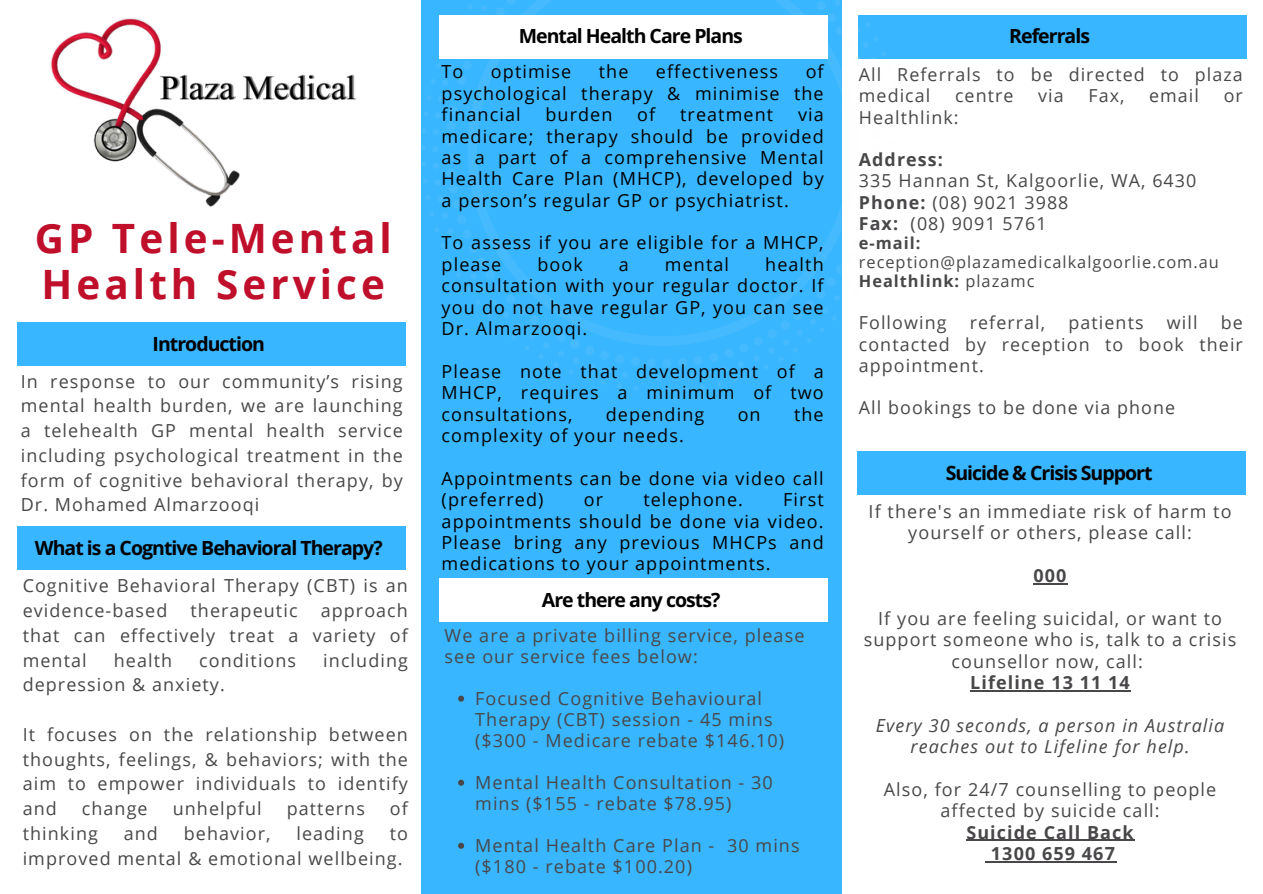
<style>
.page{position:relative;width:1263px;height:894px;background:#fff}
.page>*{position:absolute;margin:0;border:0;box-sizing:border-box;transform-origin:0 0}
.t1{font:700 40.5px/46.2px "Open Sans";letter-spacing:.1em;color:#bf0f2b}
.t2{font:700 19.5px "Open Sans";letter-spacing:-.05em;color:#000}
.t3{font:18px/24.8px "Open Sans";letter-spacing:.06em;color:#494749}
.t4{font:18px/21.3px "Open Sans";letter-spacing:.06em;color:#000;text-align:justify}
.t5{font:italic 18px/21.3px "Open Sans";letter-spacing:.06em;color:#494749;text-align:center}
.t6{font:700 18px "Open Sans";color:#494749}
.t7{font:17.85px/21.3px "Open Sans";letter-spacing:.06em;color:#494749}
.t8{font:700 17.85px "Open Sans";letter-spacing:.06em;color:#494749}
.t9{font:16.35px/19px "Open Sans";letter-spacing:.06em;color:#494749}
.t10{font:700 16.35px "Open Sans";color:#494749}
.s1{font-weight:700}
</style>
<div class="page">
<div style="left:421px;top:0;width:421px;height:893px;background:#38b6ff"></div>
<div style="left:859px;top:15px;width:388px;height:43px;background:#38b6ff"></div>
<hr style="left:1034px;top:583px;width:34px;height:1px;background:#494749">
<hr style="left:970px;top:689px;width:161px;height:2px;background:#494749">
<hr style="left:966px;top:839px;width:169px;height:1px;background:#494749">
<hr style="left:991px;top:860px;width:125px;height:2px;background:#494749">
<svg style="left:421px;top:0;width:485px;height:392px"></svg>
<img style="left:50px;top:18px;width:307px;height:189px">
<div style="left:858px;top:451px;width:388px;height:44px;background:#38b6ff"></div>
<div style="left:440px;top:577px;width:388px;height:44px;background:#fff"></div>
<div style="left:440px;top:15px;width:388px;height:43px;background:#fff"></div>
<div style="left:17px;top:526px;width:389px;height:44px;background:#38b6ff"></div>
<svg style="left:458px;top:695px;width:6px;height:6px"></svg>
<svg style="left:458px;top:779px;width:6px;height:6px"></svg>
<svg style="left:458px;top:842px;width:6px;height:6px"></svg>
<div style="left:17px;top:322px;width:389px;height:44px;background:#38b6ff"></div>
<h3 class="t1" style="left:35px;top:214px;width:359px">GP Tele-Mental<br>Health Service</h3>
<h2 class="t2" style="left:153px;top:330px;width:114px">Introduction</h2>
<p class="t3" style="left:21px;top:368px;width:383px;text-align:justify">In response to our community’s rising mental health burden, we are launching a telehealth GP mental health service including psychological treatment in the form of cognitive behavioral therapy, by Dr. Mohamed Almarzooqi</p>
<p class="t2" style="left:35px;top:534px;width:349px">What is a Cogntive Behavioral Therapy?</p>
<p class="t3" style="left:23px;top:572px;width:387px">Cognitive Behavioral Therapy (CBT) is an evidence-based</p>
<p class="t3" style="left:23px;top:597px;width:387px;text-align:justify;text-indent:298px">approach that can effectively treat a variety of mental</p>
<p class="t3" style="left:191px;top:597px;width:109px">therapeutic</p>
<p class="t3" style="left:114px;top:647px;width:60px">health</p>
<p class="t3" style="left:199px;top:647px;width:98px">conditions</p>
<p class="t3" style="left:323px;top:647px;width:86px">including</p>
<p class="t3" style="left:23px;top:671px;width:204px">depression &amp; anxiety.</p>
<p class="t3" style="left:23px;top:721px;width:387px;text-align:justify">It focuses on the relationship between thoughts, feelings, &amp; behaviors; with the aim to empower individuals to identify and</p>
<p class="t3" style="left:82px;top:795px;width:67px">change</p>
<p class="t3" style="left:173px;top:795px;width:90px">unhelpful</p>
<p class="t3" style="left:287px;top:795px;width:80px">patterns</p>
<p class="t3" style="left:390px;top:795px;width:19px">of</p>
<p class="t3" style="left:23px;top:820px;width:77px">thinking</p>
<p class="t3" style="left:124px;top:820px;width:36px">and</p>
<p class="t3" style="left:184px;top:820px;width:88px">behavior,</p>
<p class="t3" style="left:296px;top:820px;width:69px">leading</p>
<p class="t3" style="left:23px;top:820px;width:387px;text-align:right">to<br>improved mental &amp; emotional wellbeing.</p>
<p class="t2" style="left:519px;top:23px;width:226px">Mental Health Care Plans</p>
<p class="t4" style="left:442px;top:61px;width:23px">To</p>
<p class="t4" style="left:491px;top:61px;width:82px">optimise</p>
<p class="t4" style="left:599px;top:61px;width:31px">the</p>
<p class="t4" style="left:656px;top:61px;width:124px">effectiveness</p>
<p class="t4" style="left:442px;top:61px;width:384px;text-indent:364px">of psychological therapy &amp; minimise the financial</p>
<p class="t4" style="left:545px;top:103px;width:68px">burden</p>
<p class="t4" style="left:637px;top:103px;width:20px">of</p>
<p class="t4" style="left:680px;top:103px;width:95px">treatment</p>
<p class="t4" style="left:442px;top:103px;width:384px;text-indent:356px">via medicare; therapy should be provided as a part of a comprehensive Mental Health Care Plan (MHCP), developed by a person’s regular GP or psychiatrist.</p>
<h3 class="t4" style="left:442px;top:232px;width:384px">To assess if you are eligible for a MHCP, please</h3>
<h3 class="t4" style="left:442px;top:253px;width:384px;text-indent:324px">health consultation with your regular doctor. If you do not have regular GP, you can see Dr. Almarzooqi.</h3>
<h3 class="t4" style="left:442px;top:360px;width:384px">Please note that development of a MHCP, requires a minimum of two consultations,</h3>
<h3 class="t4" style="left:537px;top:253px;width:47px">book</h3>
<h3 class="t4" style="left:619px;top:253px;width:12px">a</h3>
<h3 class="t4" style="left:665px;top:253px;width:66px">mental</h3>
<h3 class="t4" style="left:606px;top:403px;width:100px">depending</h3>
<h3 class="t4" style="left:738px;top:403px;width:24px">on</h3>
<h3 class="t4" style="left:794px;top:403px;width:31px">the</h3>
<h3 class="t4" style="left:442px;top:424px;width:244px">complexity of your needs.</h3>
<h1 class="t4" style="left:442px;top:467px;width:384px">Appointments can be done via video call (preferred)</h1>
<h1 class="t4" style="left:584px;top:488px;width:21px">or</h1>
<h1 class="t4" style="left:643px;top:488px;width:101px">telephone.</h1>
<h1 class="t4" style="left:442px;top:488px;width:384px;text-indent:342px">First appointments should be done via video.<br>Please bring any previous MHCPs and medications to your appointments.</h1>
<p class="t2" style="left:542px;top:585px;width:180px">Are there any costs?</p>
<h2 class="t3" style="left:445px;top:624px;width:361px;line-height:21px">We are a private billing service, please see our service fees below:</h2>
<h3 class="t3" style="left:475px;top:687px;width:311px;line-height:21px">Focused Cognitive Behavioural<br>Therapy (CBT) session - 45 mins ($300 - Medicare rebate $146.10)</h3>
<p class="t3" style="left:475px;top:771px;width:299px;line-height:21px">Mental Health Consultation - 30 mins ($155 - rebate $78.95)</p>
<p class="t3" style="left:475px;top:834px;width:326px;line-height:21px">Mental Health Care Plan - 30 mins ($180 - rebate $100.20)</p>
<p class="t2" style="left:1009px;top:22px;width:82px">Referrals</p>
<h3 class="t7" style="left:859px;top:64px;width:386px">All Referrals to be directed to plaza medical</h3>
<h3 class="t7" style="left:955px;top:85px;width:60px">centre</h3>
<h3 class="t7" style="left:1038px;top:85px;width:27px">via</h3>
<h3 class="t7" style="left:1088px;top:85px;width:38px">Fax,</h3>
<h3 class="t7" style="left:1149px;top:85px;width:51px">email</h3>
<h3 class="t7" style="left:1224px;top:85px;width:21px">or</h3>
<h3 class="t7" style="left:859px;top:106px;width:101px">Healthlink:</h3>
<h2 class="t8" style="left:859px;top:147px;width:86px">Address:</h2>
<h3 class="t7" style="left:859px;top:170px;width:339px">335 Hannan St, Kalgoorlie, WA, 6430</h3>
<h2 class="t7" style="left:859px;top:191px;width:211px"><span class="s1">Phone:</span> (08) 9021 3988</h2>
<h3 class="t8" style="left:859px;top:211px;width:41px">Fax:</h3>
<h3 class="t7" style="left:911px;top:212px;width:138px">(08) 9091 5761</h3>
<h3 class="t10" style="left:859px;top:231px;width:63px">e-mail:</h3>
<h3 class="t9" style="left:859px;top:252px;width:362px">reception@plazamedicalkalgoorlie.com.au<br><span class="s1">Healthlink:</span> plazamc</h3>
<h2 class="t7" style="left:859px;top:312px;width:89px">Following</h2>
<h2 class="t7" style="left:970px;top:312px;width:77px">referral,</h2>
<h2 class="t7" style="left:1068px;top:312px;width:77px">patients</h2>
<h2 class="t7" style="left:1167px;top:312px;width:32px">will</h2>
<h2 class="t7" style="left:1221px;top:312px;width:24px">be</h2>
<h3 class="t7" style="left:859px;top:333px;width:386px">contacted by reception to book their appointment.</h3>
<h3 class="t7" style="left:859px;top:397px;width:318px">All bookings to be done via phone</h3>
<h3 class="t2" style="left:946px;top:459px;width:208px">Suicide &amp; Crisis Support</h3>
<p class="t3" style="left:869px;top:500px;width:364px;line-height:21.3px;text-align:center">If there's an immediate risk of harm to yourself or others, please call:</p>
<h2 class="t6" style="left:1034px;top:562px;width:34px">000</h2>
<h3 class="t3" style="left:864px;top:607px;width:374px;line-height:21.3px;text-align:center">If you are feeling suicidal, or want to support someone who is, talk to a crisis counsellor now, call:<br><span class="s1">Lifeline 13 11 14</span></h3>
<h3 class="t5" style="left:876px;top:713px;width:350px">Every 30 seconds, a person in Australia reaches out to Lifeline for help.</h3>
<h3 class="t3" style="left:884px;top:778px;width:334px;line-height:21.3px;text-align:center">Also, for 24/7 counselling to people affected by suicide call:<br><span class="s1">Suicide Call Back<br>1300 659 467</span></h3>
</div>
